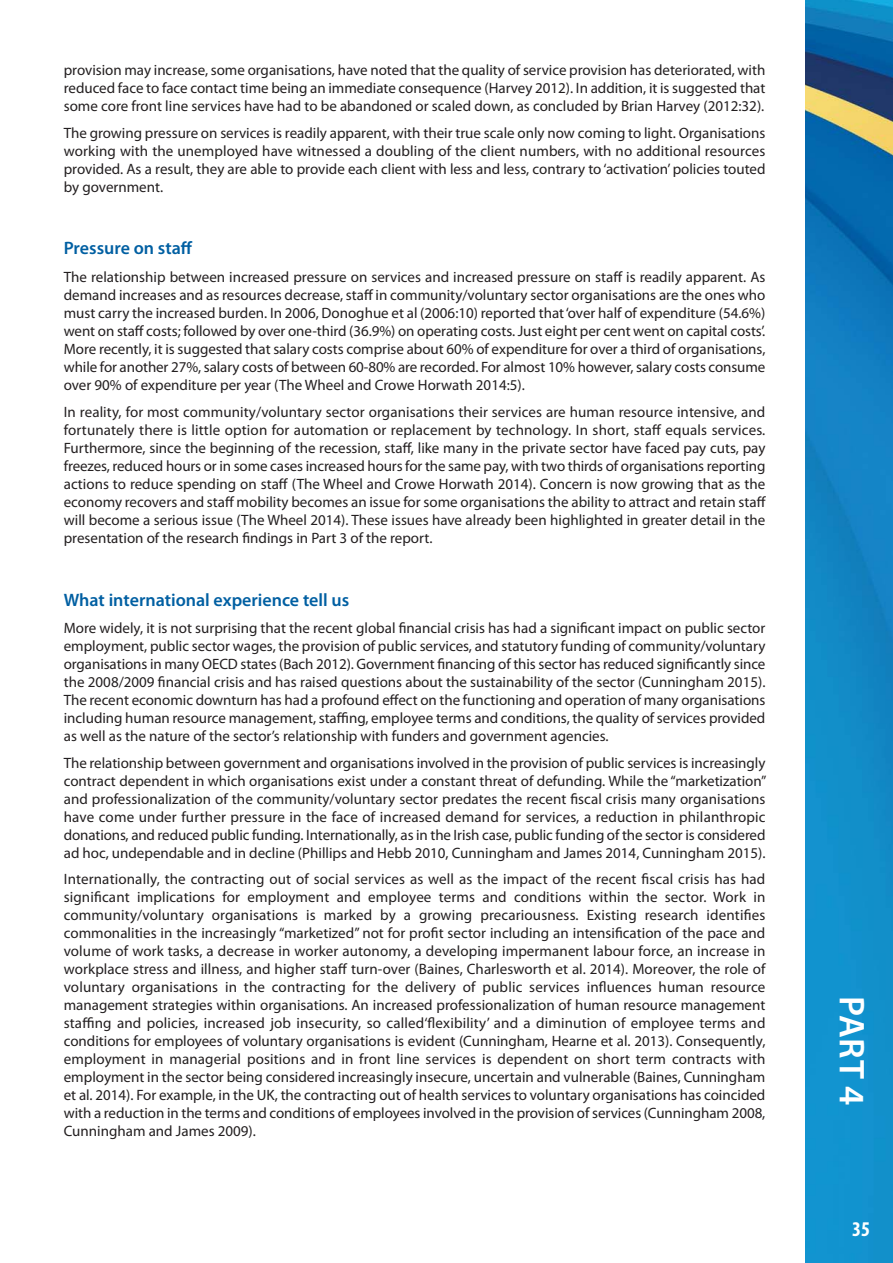
<style>
.page{position:relative;width:893px;height:1263px;background:#fff}
.page>*{position:absolute;margin:0;border:0;box-sizing:border-box;transform-origin:0 0}
.t1{font:600 36px "Myriad Pro";color:#fff}
.t2{font:700 condensed 21px "Myriad Pro";color:#fff}
.t3{font:600 18px "Myriad Pro";color:#005fa2}
.t4{font:15px/18px "Myriad Pro";color:#231f20;text-align:justify}
</style>
<div class="page">
<img style="left:805px;top:0;width:88px;height:1263px">
<p class="t4" style="left:64px;top:62px;width:703px">provision may increase, some organisations, have noted that the quality of service provision has deteriorated, with reduced face to face contact time being an immediate consequence (Harvey 2012). In addition, it is suggested that some core front line services have had to be abandoned or scaled down, as concluded by Brian Harvey (2012:32).</p>
<p class="t4" style="left:64px;top:125px;width:703px">The growing pressure on services is readily apparent, with their true scale only now coming to light. Organisations working with the unemployed have witnessed a doubling of the client numbers, with no additional resources provided. As a result, they are able to provide each client with less and less, contrary to ‘activation’ policies touted by government.</p>
<p class="t3" style="left:64px;top:242px;width:130px">Pressure on staff</p>
<p class="t4" style="left:64px;top:269px;width:703px">The relationship between increased pressure on services and increased pressure on staff is readily apparent. As demand increases and as resources decrease, staff in community/voluntary sector organisations are the ones who must carry the increased burden. In 2006, Donoghue et al (2006:10) reported that ‘over half of expenditure (54.6%) went on staff costs; followed by over one-third (36.9%) on operating costs. Just eight per cent went on capital costs’.<br>More recently, it is suggested that salary costs comprise about 60% of expenditure for over a third of organisations, while for another 27%, salary costs of between 60-80% are recorded. For almost 10% however, salary costs consume over 90% of expenditure per year (The Wheel and Crowe Horwath 2014:5).</p>
<p class="t4" style="left:64px;top:404px;width:704px">In reality, for most community/voluntary sector organisations their services are human resource intensive, and fortunately there is little option for automation or replacement by technology. In short, staff equals services.<br>Furthermore, since the beginning of the recession, staff, like many in the private sector have faced pay cuts, pay freezes, reduced hours or in some cases increased hours for the same pay, with two thirds of organisations reporting actions to reduce spending on staff (The Wheel and Crowe Horwath 2014). Concern is now growing that as the economy recovers and staff mobility becomes an issue for some organisations the ability to attract and retain staff will become a serious issue (The Wheel 2014). These issues have already been highlighted in greater detail in the presentation of the research findings in Part 3 of the report.</p>
<p class="t3" style="left:64px;top:593px;width:287px">What international experience tell us</p>
<p class="t4" style="left:64px;top:621px;width:703px">More widely, it is not surprising that the recent global financial crisis has had a significant impact on public sector employment, public sector wages, the provision of public services, and statutory funding of community/voluntary organisations in many OECD states (Bach 2012). Government financing of this sector has reduced significantly since the 2008/2009 financial crisis and has raised questions about the sustainability of the sector (Cunningham 2015).<br>The recent economic downturn has had a profound effect on the functioning and operation of many organisations including human resource management, staffing, employee terms and conditions, the quality of services provided as well as the nature of the sector’s relationship with funders and government agencies.</p>
<p class="t4" style="left:64px;top:755px;width:704px">The relationship between government and organisations involved in the provision of public services is increasingly contract dependent in which organisations exist under a constant threat of defunding. While the “marketization” and professionalization of the community/voluntary sector predates the recent fiscal crisis many organisations have come under further pressure in the face of increased demand for services, a reduction in philanthropic donations, and reduced public funding. Internationally, as in the Irish case, public funding of the sector is considered ad hoc, undependable and in decline (Phillips and Hebb 2010, Cunningham and James 2014, Cunningham 2015).</p>
<p class="t4" style="left:64px;top:872px;width:703px">Internationally, the contracting out of social services as well as the impact of the recent fiscal crisis has had significant implications for employment and employee terms and conditions within the sector. Work in community/voluntary organisations is marked by a growing precariousness. Existing research identifies commonalities in the increasingly “marketized” not for profit sector including an intensification of the pace and volume of work tasks, a decrease in worker autonomy, a developing impermanent labour force, an increase in workplace stress and illness, and higher staff turn-over (Baines, Charlesworth et al. 2014). Moreover, the role of voluntary organisations in the contracting for the delivery of public services influences human resource management strategies within organisations. An increased professionalization of human resource management staffing and policies, increased job insecurity, so called‘flexibility’ and a diminution of employee terms and conditions for employees of voluntary organisations is evident (Cunningham, Hearne et al. 2013). Consequently, employment in managerial positions and in front line services is dependent on short term contracts with employment in the sector being considered increasingly insecure, uncertain and vulnerable (Baines, Cunningham et al. 2014). For example, in the UK, the contracting out of health services to voluntary organisations has coincided with a reduction in the terms and conditions of employees involved in the provision of services (Cunningham 2008, Cunningham and James 2009).</p>
<h1 class="t1" style="left:865px;top:996px;width:111px;rotate:90deg">PART 4</h1>
<h2 class="t2" style="left:852px;top:1217px;width:19px">35</h2>
</div>
